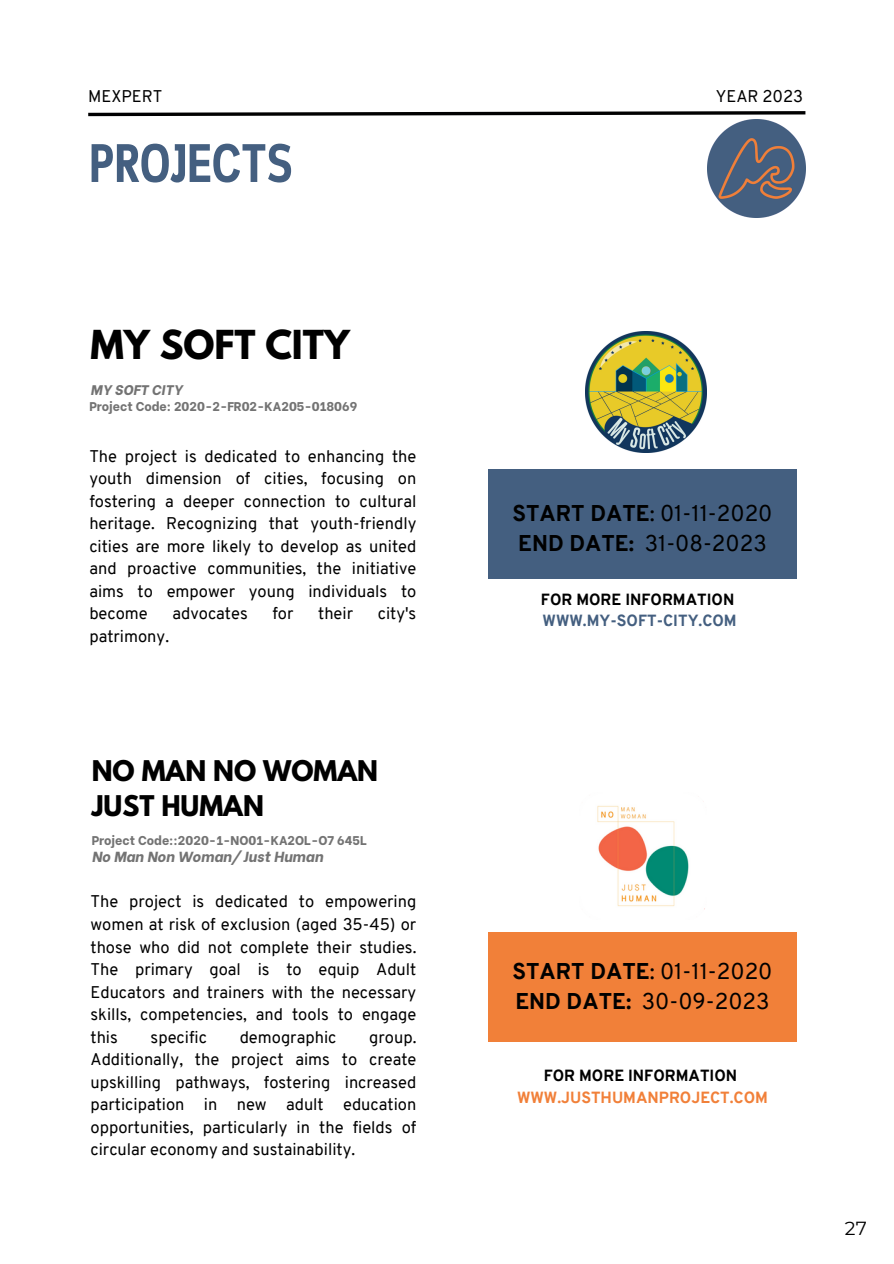
<style>
.page{position:relative;width:894px;height:1264px;background:#fff}
.page>*{position:absolute;margin:0;border:0;box-sizing:border-box;transform-origin:0 0}
.t1{font:700 54px "Cloud Cond";color:#445f80}
.t2{font:700 35.4px "League Spartan";color:#000}
.t3{font:700 25.2px/34.8px "League Spartan";color:#000}
.t4{font:22.2px/30px "Overpass";color:#000}
.t5{font:18.9px "Montserrat";color:#000001}
.t6{font:16.5px/22.5px "Overpass";color:#000;text-align:justify}
.t7{font:16.5px "Overpass";color:#000001}
.t8{font:800 15.75px/21.8px "Overpass";color:#f18039;text-align:center}
.t9{font:800 15.75px/21.8px "Overpass";color:#445f80}
.t10{font:italic 800 14.55px "Be Vietnam";color:#737373}
.t11{font:italic 800 13.95px "Be Vietnam";color:#737373}
.t12{font:800 12.6px "Be Vietnam";color:#737373}
.s1{font-weight:800}
.s2{color:#000}
</style>
<div class="page">
<div style="left:488px;top:469px;width:308px;height:110px;background:#445f80"></div>
<div style="left:488px;top:931px;width:308px;height:110px;background:#f18039"></div>
<img style="left:585px;top:332px;width:121px;height:120px">
<img style="left:597px;top:801px;width:108px;height:109px">
<svg style="left:88px;top:111px;width:718px;height:6px"></svg>
<img style="left:707px;top:119px;width:98px;height:98px">
<h4 class="t7" style="left:88px;top:90px;width:76px">MEXPERT</h4>
<p class="t7" style="left:715px;top:90px;width:89px">YEAR 2023</p>
<p class="t1" style="left:89px;top:142px;width:205px">PROJECTS</p>
<p class="t2" style="left:90px;top:327px;width:261px">MY SOFT CITY</p>
<p class="t11" style="left:91px;top:378px;width:93px">MY SOFT CITY</p>
<p class="t12" style="left:89px;top:396px;width:269px">Project Code: 2020-2-FR02-KA205-018069</p>
<h2 class="t6" style="left:89px;top:446px;width:328px">The project is dedicated to enhancing the youth dimension of cities, focusing on fostering a deeper connection to cultural heritage. Recognizing that youth-friendly cities are more likely to develop as united and proactive communities, the initiative aims to empower young individuals to become</h2>
<h2 class="t6" style="left:172px;top:603px;width:77px">advocates</h2>
<h2 class="t6" style="left:272px;top:603px;width:23px">for</h2>
<h2 class="t6" style="left:318px;top:603px;width:36px">their</h2>
<h2 class="t6" style="left:377px;top:603px;width:40px">city's</h2>
<h2 class="t6" style="left:89px;top:626px;width:81px">patrimony.</h2>
<p class="t3" style="left:92px;top:756px;width:288px">NO MAN NO WOMAN<br>JUST HUMAN</p>
<h4 class="t10" style="left:92px;top:844px;width:233px">No Man Non Woman/ Just Human</h4>
<h5 class="t12" style="left:92px;top:829px;width:276px">Project Code::2020-1-NO01-KA2OL-O7 645L</h5>
<h1 class="t6" style="left:90px;top:892px;width:327px">The project is dedicated to empowering women at risk of exclusion (aged 35-45) or those who did not complete their studies.<br>The primary goal is to equip Adult Educators and trainers with the necessary skills, competencies, and tools to engage this</h1>
<h1 class="t6" style="left:151px;top:1027px;width:58px">specific</h1>
<h1 class="t6" style="left:239px;top:1027px;width:98px">demographic</h1>
<h1 class="t6" style="left:90px;top:1027px;width:327px;text-indent:278px">group.<br>Additionally, the project aims to create upskilling pathways, fostering increased participation in new adult education opportunities, particularly in the fields of circular economy and sustainability.</h1>
<p class="t4" style="left:512px;top:500px;width:261px"><span class="s1">START DATE</span>: 01-11-2020<br><span class="s1">END DATE:</span> 31-08-2023</p>
<h3 class="t9" style="left:541px;top:589px;width:197px"><span class="s2">FOR MORE INFORMATION<br></span>WWW.MY-SOFT-CITY.COM</h3>
<h6 class="t4" style="left:512px;top:958px;width:261px"><span class="s1">START DATE</span>: 01-11-2020<br><span class="s1">END DATE:</span> 30-09-2023</h6>
<p class="t8" style="left:517px;top:1066px;width:252px"><span class="s2">FOR MORE INFORMATION<br></span>WWW.JUSTHUMANPROJECT.COM</p>
<p class="t5" style="left:844px;top:1217px;width:23px">27</p>
</div>
